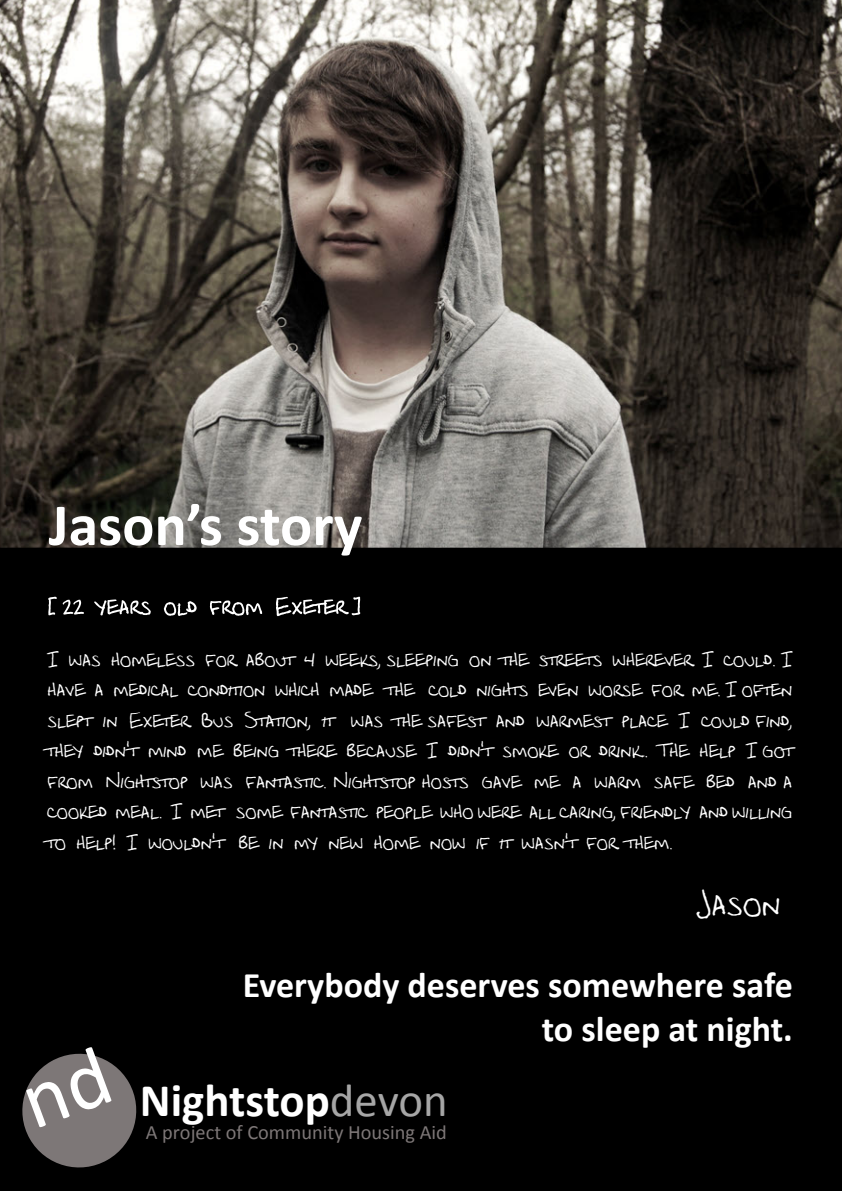
<style>
.page{position:relative;width:842px;height:1191px;background:#fff}
.page>*{position:absolute;margin:0;border:0;box-sizing:border-box;transform-origin:0 0}
.t1{font:700 60px "Calibri";color:#fff}
.t2{font:700 46.8px "Calibri";color:#fff}
.t3{font:40px "Heather BTN";color:#fff}
.t4{font:700 36px/44px "Calibri";color:#fff;text-align:right}
.t5{font:24px/30.4px "Heather BTN";color:#fff;text-align:justify}
.t6{font:20.4px "Calibri";color:#7d7777}
.s1{font-weight:400;color:#a6a6a6}
</style>
<div class="page">
<img style="left:0;top:0;width:842px;height:547px">
<div style="left:0;top:547px;width:842px;height:644px;background:#000"></div>
<svg style="left:48px;top:597px;width:9px;height:18px"></svg>
<svg style="left:63px;top:600px;width:21px;height:14px"></svg>
<svg style="left:94px;top:599px;width:57px;height:16px"></svg>
<svg style="left:164px;top:601px;width:33px;height:15px"></svg>
<svg style="left:210px;top:600px;width:52px;height:16px"></svg>
<svg style="left:276px;top:596px;width:84px;height:20px"></svg>
<svg style="left:14px;top:1045px;width:130px;height:130px;background:#4b4747"></svg>
<h1 class="t1" style="left:49px;top:500px;width:315px">Jason’s story</h1>
<p class="t5" style="left:47px;top:642px;width:746px">I was homeless for about 4 weeks, sleeping on the streets wherever I could. I have a medical condition which made the cold nights even worse for me. I often slept in Exeter Bus Station, it was the safest and warmest place I could find, they didn't mind me being there because I didn't smoke or drink.. The help I got from Nightstop was fantastic. Nightstop hosts gave me a warm safe bed and a cooked meal. I met some fantastic people who were all caring, friendly and willing to help! I wouldn't be in my new home now if it wasn't for them.</p>
<h3 class="t3" style="left:695px;top:875px;width:86px">Jason</h3>
<h3 class="t4" style="left:243px;top:966px;width:552px">Everybody deserves somewhere safe to sleep at night.</h3>
<h2 class="t2" style="left:140px;top:1081px;width:309px">Nightstop<span class="s1">devon</span></h2>
<p class="t6" style="left:146px;top:1123px;width:303px">A project of Community Housing Aid</p>
</div>
